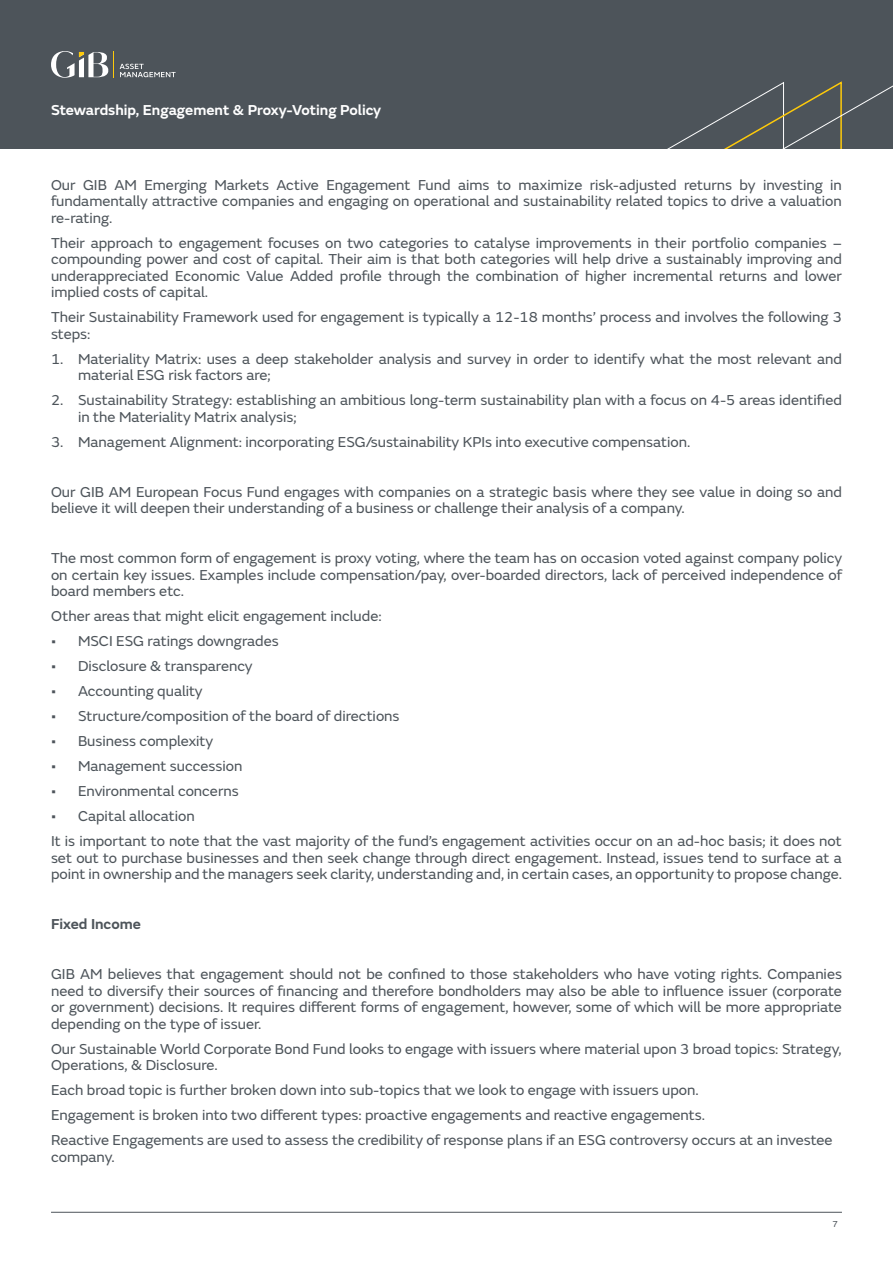
<style>
.page{position:relative;width:893px;height:1263px;background:#fff}
.page>*{position:absolute;margin:0;border:0;box-sizing:border-box;transform-origin:0 0}
.Body{font:15px/16.5px "FS Emeric";color:#4d545a}
.t1{font:600 15px "FS Emeric";color:#fff}
.Body-2{font:600 15px "FS Emeric";color:#4d545a}
.t2{font:9px "FS Emeric";color:#4d545a}
</style>
<div class="page">
<div style="left:0;top:0;width:893px;height:149px;background:#4d545a"></div>
<svg style="left:51px;top:51px;width:125px;height:27px"></svg>
<svg style="left:667px;top:81px;width:226px;height:68px"></svg>
<hr style="left:51px;top:1212px;width:791px;height:1px;background:#4d545a">
<p class="t1" style="left:51px;top:99px;width:332px">Stewardship, Engagement &amp; Proxy-Voting Policy</p>
<p class="Body" style="left:51px;top:175px;width:792px;text-align:justify">Our GIB AM Emerging Markets Active Engagement Fund aims to maximize risk-adjusted returns by investing in fundamentally attractive companies and engaging on operational and sustainability related topics to drive a valuation re-rating.</p>
<p class="Body" style="left:51px;top:233px;width:792px;text-align:justify">Their approach to engagement focuses on two categories to catalyse improvements in their portfolio companies – compounding power and cost of capital. Their aim is that both categories will help drive a sustainably improving and underappreciated Economic Value Added profile through the combination of higher incremental returns and lower implied costs of capital.</p>
<p class="Body" style="left:51px;top:308px;width:792px">Their Sustainability Framework used for engagement is typically a 12-18 months’ process and involves the following 3 steps:</p>
<p class="Body" style="left:78px;top:349px;width:765px;text-indent:-27px">1. Materiality Matrix: uses a deep stakeholder analysis and survey in order to identify what the most relevant and material ESG risk factors are;</p>
<p class="Body" style="left:78px;top:391px;width:765px;text-indent:-27px">2. Sustainability Strategy: establishing an ambitious long-term sustainability plan with a focus on 4-5 areas identified in the Materiality Matrix analysis;</p>
<p class="Body" style="left:51px;top:432px;width:641px">3. Management Alignment: incorporating ESG/sustainability KPIs into executive compensation.</p>
<p class="Body" style="left:51px;top:482px;width:792px">Our GIB AM European Focus Fund engages with companies on a strategic basis where they see value in doing so and believe it will deepen their understanding of a business or challenge their analysis of a company.</p>
<p class="Body" style="left:51px;top:549px;width:792px;text-align:justify">The most common form of engagement is proxy voting, where the team has on occasion voted against company policy on certain key issues. Examples include compensation/pay, over-boarded directors, lack of perceived independence of board members etc.</p>
<p class="Body" style="left:51px;top:607px;width:332px">Other areas that might elicit engagement include:</p>
<p class="Body" style="left:51px;top:632px;width:229px">• MSCI ESG ratings downgrades</p>
<p class="Body" style="left:51px;top:657px;width:203px">• Disclosure &amp; transparency</p>
<p class="Body" style="left:51px;top:682px;width:153px">• Accounting quality</p>
<p class="Body" style="left:51px;top:707px;width:350px">• Structure/composition of the board of directions</p>
<p class="Body" style="left:51px;top:732px;width:164px">• Business complexity</p>
<p class="Body" style="left:51px;top:757px;width:193px">• Management succession</p>
<p class="Body" style="left:51px;top:782px;width:189px">• Environmental concerns</p>
<p class="Body" style="left:51px;top:807px;width:145px">• Capital allocation</p>
<p class="Body" style="left:51px;top:832px;width:792px;text-align:justify">It is important to note that the vast majority of the fund’s engagement activities occur on an ad-hoc basis; it does not set out to purchase businesses and then seek change through direct engagement. Instead, issues tend to surface at a point in ownership and the managers seek clarity, understanding and, in certain cases, an opportunity to propose change.</p>
<p class="Body-2" style="left:51px;top:913px;width:91px">Fixed Income</p>
<p class="Body" style="left:51px;top:965px;width:792px;text-align:justify">GIB AM believes that engagement should not be confined to those stakeholders who have voting rights. Companies need to diversify their sources of financing and therefore bondholders may also be able to influence issuer (corporate or government) decisions. It requires different forms of engagement, however, some of which will be more appropriate depending on the type of issuer.</p>
<p class="Body" style="left:51px;top:1040px;width:792px">Our Sustainable World Corporate Bond Fund looks to engage with issuers where material upon 3 broad topics: Strategy,<br>Operations, &amp; Disclosure.</p>
<p class="Body" style="left:51px;top:1081px;width:649px">Each broad topic is further broken down into sub-topics that we look to engage with issuers upon.</p>
<p class="Body" style="left:51px;top:1106px;width:655px">Engagement is broken into two different types: proactive engagements and reactive engagements.</p>
<p class="Body" style="left:51px;top:1131px;width:783px">Reactive Engagements are used to assess the credibility of response plans if an ESG controversy occurs at an investee company.</p>
<p class="t2" style="left:832px;top:1217px;width:7px">7</p>
</div>
